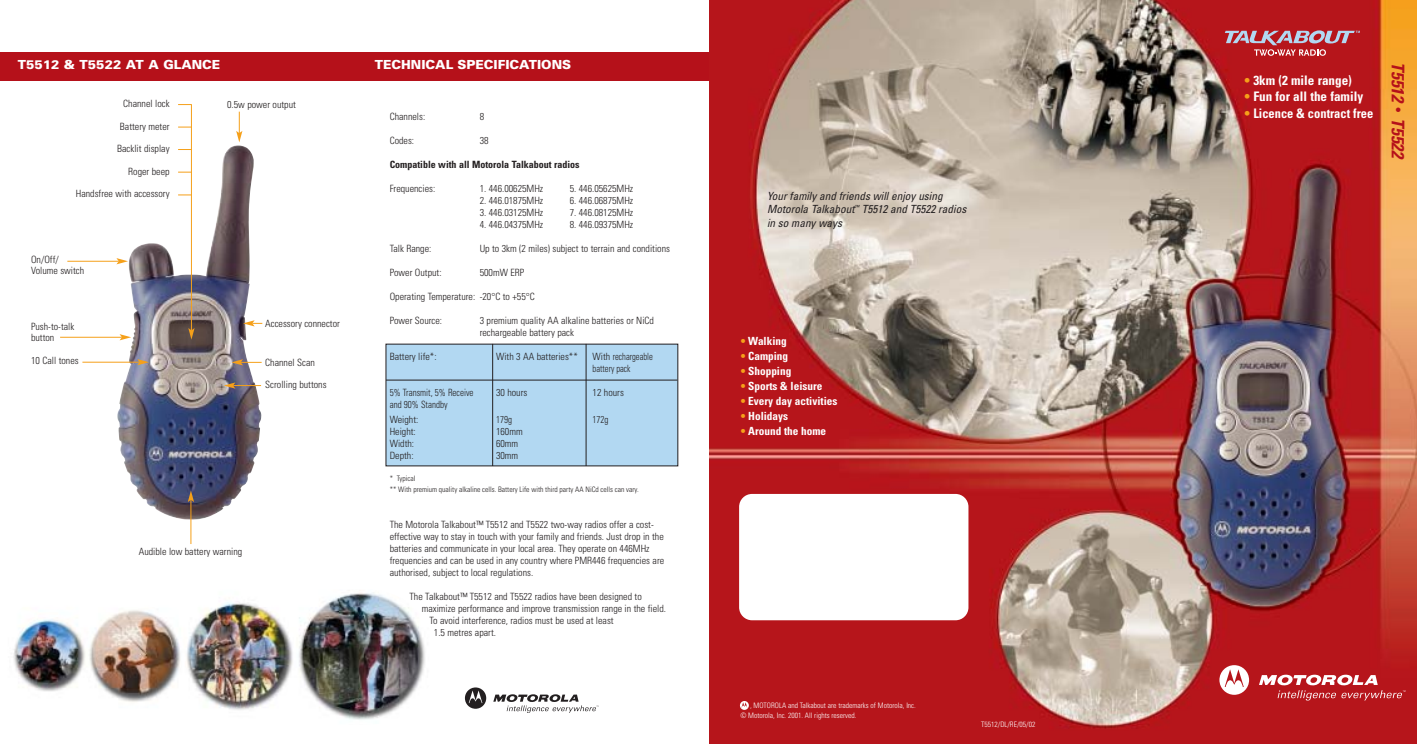
<style>
.page{position:relative;width:1417px;height:744px;background:#fff}
.page>*{position:absolute;margin:0;border:0;box-sizing:border-box;transform-origin:0 0}
.t1{font:italic 700 condensed 17.5px "Univers";color:#b5111a}
.t2{font:700 condensed 13.12px "Univers";color:#fff}
.t3{font:700 condensed 13.12px "Univers";color:#fff;scale:.95 1}
.t4{font:900 12.5px "Univers";color:#fff}
.t5{font:italic condensed 11.25px/13.5px "Univers";color:#231f20}
.t6{font:700 condensed 11.25px "Univers";color:#fff}
.t7{font:300 condensed 10px/12px "Univers";color:#231f20}
.t8{font:300 condensed 10px/15.5px "Univers";color:#231f20;scale:.9 1}
.t9{font:700 condensed 10px "Univers";color:#231f20}
.t10{font:300 condensed 7.5px/9.5px "Univers";color:#fff}
.t11{font:300 condensed 7.5px/10.8px "Univers";color:#231f20}
.s1{color:#f5a01a}
.s2{font-weight:300;font-style:normal;font-size:12.5px}
</style>
<div class="page">
<div style="left:386px;top:344px;width:291px;height:122px;background:#b2d8f2"></div>
<div style="left:0;top:52px;width:714px;height:29px;background:#b5111a"></div>
<img style="left:709px;top:0;width:707px;height:744px">
<svg style="left:1219px;top:665px;width:29px;height:30px"></svg>
<svg style="left:1258px;top:674px;width:147px;height:26px;background:#c74e53"></svg>
<svg style="left:1224px;top:30px;width:135px;height:26px;background:#b8535e"></svg>
<img style="left:117px;top:145px;width:144px;height:375px">
<div style="left:739px;top:494px;width:229px;height:126px;background:#fff;border-radius:13px"></div>
<hr style="left:191px;top:500px;width:1px;height:44px;background:#f5a01a">
<svg style="left:188px;top:490px;width:6px;height:12px"></svg>
<hr style="left:386px;top:380px;width:291px;height:1px;background:#231f20">
<hr style="left:492px;top:344px;width:1px;height:122px;background:#231f20">
<hr style="left:585px;top:344px;width:1px;height:122px;background:#231f20">
<svg style="left:465px;top:687px;width:21px;height:22px"></svg>
<svg style="left:493px;top:694px;width:105px;height:19px"></svg>
<img style="left:0;top:589px;width:435px;height:135px;border-radius:67px">
<hr style="left:82px;top:362px;width:57px;height:1px;background:#f5a01a">
<svg style="left:137px;top:359px;width:12px;height:6px"></svg>
<hr style="left:60px;top:337px;width:62px;height:1px;background:#f5a01a">
<svg style="left:120px;top:334px;width:11px;height:6px"></svg>
<hr style="left:67px;top:261px;width:52px;height:1px;background:#f5a01a">
<svg style="left:116px;top:258px;width:12px;height:6px"></svg>
<hr style="left:191px;top:104px;width:1px;height:226px;background:#f5a01a">
<svg style="left:188px;top:328px;width:6px;height:12px"></svg>
<svg style="left:236px;top:112px;width:6px;height:30px"></svg>
<svg style="left:243px;top:320px;width:19px;height:6px"></svg>
<svg style="left:231px;top:359px;width:31px;height:6px"></svg>
<svg style="left:224px;top:382px;width:37px;height:7px"></svg>
<div style="left:70px;top:99px;width:101px;height:136px;background:#fff"></div>
<svg style="left:178px;top:195px;width:13px;height:1px"></svg>
<svg style="left:178px;top:172px;width:13px;height:1px"></svg>
<svg style="left:178px;top:149px;width:13px;height:1px"></svg>
<svg style="left:178px;top:127px;width:13px;height:1px"></svg>
<svg style="left:178px;top:104px;width:13px;height:1px"></svg>
<svg style="left:740px;top:701px;width:8px;height:9px"></svg>
<p class="t4" style="left:18px;top:60px;width:204px">T5512 &amp; T5522 AT A GLANCE</p>
<p class="t4" style="left:375px;top:60px;width:198px">TECHNICAL SPECIFICATIONS</p>
<p class="t7" style="left:123px;top:99px;width:48px">Channel lock</p>
<p class="t7" style="left:120px;top:121px;width:51px">Battery meter</p>
<p class="t7" style="left:117px;top:144px;width:54px">Backlit display</p>
<p class="t7" style="left:128px;top:166px;width:43px">Roger beep</p>
<p class="t7" style="left:76px;top:189px;width:95px">Handsfree with accessory</p>
<p class="t7" style="left:31px;top:254px;width:55px;line-height:11.2px">On/Off/<br>Volume switch</p>
<p class="t7" style="left:31px;top:322px;width:45px;line-height:11.2px">Push-to-talk button</p>
<p class="t7" style="left:31px;top:355px;width:49px">10 Call tones</p>
<p class="t7" style="left:227px;top:99px;width:70px">0.5w power output</p>
<p class="t7" style="left:265px;top:318px;width:76px">Accessory connector</p>
<p class="t7" style="left:265px;top:357px;width:51px">Channel Scan</p>
<p class="t7" style="left:265px;top:380px;width:63px">Scrolling buttons</p>
<p class="t7" style="left:139px;top:546px;width:105px">Audible low battery warning</p>
<p class="t7" style="left:389px;top:111px;width:37px">Channels:</p>
<p class="t7" style="left:479px;top:111px;width:6px">8</p>
<p class="t7" style="left:389px;top:135px;width:26px">Codes:</p>
<p class="t7" style="left:479px;top:135px;width:10px">38</p>
<p class="t9" style="left:389px;top:160px;width:191px">Compatible with all Motorola Talkabout radios</p>
<p class="t7" style="left:389px;top:183px;width:47px">Frequencies:</p>
<p class="t7" style="left:479px;top:183px;width:65px">1. 446.00625MHz</p>
<p class="t7" style="left:569px;top:183px;width:65px">5. 446.05625MHz</p>
<p class="t7" style="left:479px;top:195px;width:65px">2. 446.01875MHz</p>
<p class="t7" style="left:569px;top:195px;width:65px">6. 446.06875MHz</p>
<p class="t7" style="left:479px;top:207px;width:65px">3. 446.03125MHz</p>
<p class="t7" style="left:569px;top:207px;width:65px">7. 446.08125MHz</p>
<p class="t7" style="left:479px;top:219px;width:65px">4. 446.04375MHz</p>
<p class="t7" style="left:569px;top:219px;width:65px">8. 446.09375MHz</p>
<p class="t7" style="left:389px;top:243px;width:43px">Talk Range:</p>
<p class="t7" style="left:479px;top:243px;width:192px">Up to 3km (2 miles) subject to terrain and conditions</p>
<p class="t7" style="left:389px;top:267px;width:53px">Power Output:</p>
<p class="t7" style="left:479px;top:267px;width:46px">500mW ERP</p>
<p class="t7" style="left:389px;top:291px;width:147px">Operating Temperature: -20°C to +55°C</p>
<p class="t7" style="left:389px;top:315px;width:54px">Power Source:</p>
<p class="t7" style="left:479px;top:315px;width:176px">3 premium quality AA alkaline batteries or NiCd rechargeable battery pack</p>
<p class="t7" style="left:389px;top:351px;width:48px">Battery life*:</p>
<p class="t7" style="left:496px;top:351px;width:83px">With 3 AA batteries**</p>
<p class="t7" style="left:592px;top:351px;width:62px">With rechargeable battery pack</p>
<p class="t8" style="left:389px;top:385px;width:95px">5% Transmit, 5% Receive</p>
<p class="t7" style="left:496px;top:387px;width:33px">30 hours</p>
<p class="t7" style="left:592px;top:387px;width:33px">12 hours</p>
<p class="t8" style="left:389px;top:397px;width:66px">and 90% Standby<br>Weight:</p>
<p class="t8" style="left:496px;top:413px;width:19px">179g</p>
<p class="t8" style="left:592px;top:413px;width:19px">172g</p>
<p class="t7" style="left:389px;top:427px;width:28px">Height:</p>
<p class="t7" style="left:496px;top:427px;width:28px">160mm</p>
<p class="t7" style="left:389px;top:439px;width:26px">Width:</p>
<p class="t7" style="left:496px;top:439px;width:24px">60mm</p>
<p class="t7" style="left:389px;top:451px;width:25px">Depth:</p>
<p class="t7" style="left:496px;top:451px;width:24px">30mm</p>
<p class="t11" style="left:389px;top:474px;width:251px">* Typical<br>** With premium quality alkaline cells. Battery Life with third party AA NiCd cells can vary.</p>
<p class="t7" style="left:389px;top:520px;width:276px">The Motorola Talkabout™ T5512 and T5522 two-way radios offer a cost&shy;effective way to stay in touch with your family and friends. Just drop in the batteries and communicate in your local area. They operate on 446MHz frequencies and can be used in any country where PMR446 frequencies are authorised, subject to local regulations.</p>
<p class="t7" style="left:409px;top:592px;width:234px">The Talkabout™ T5512 and T5522 radios have been designed to</p>
<p class="t7" style="left:421px;top:604px;width:246px">maximize performance and improve transmission range in the field.</p>
<p class="t7" style="left:429px;top:616px;width:186px">To avoid interference, radios must be used at least</p>
<p class="t7" style="left:434px;top:628px;width:64px">1.5 metres apart.</p>
<p class="t5" style="left:767px;top:190px;width:201px">Your family and friends will enjoy using<br>Motorola Talkabout<sup>™</sup> T5512 and T5522 radios in so many ways</p>
<p class="t6" style="left:740px;top:337px;width:48px"><span class="s1">•</span> Walking</p>
<p class="t6" style="left:740px;top:352px;width:49px"><span class="s1">•</span> Camping</p>
<p class="t6" style="left:740px;top:367px;width:52px"><span class="s1">•</span> Shopping</p>
<p class="t6" style="left:740px;top:382px;width:83px"><span class="s1">•</span> Sports &amp; leisure</p>
<p class="t6" style="left:740px;top:397px;width:98px"><span class="s1">•</span> Every day activities</p>
<p class="t6" style="left:740px;top:412px;width:49px"><span class="s1">•</span> Holidays</p>
<p class="t6" style="left:740px;top:427px;width:87px"><span class="s1">•</span> Around the home</p>
<p class="t10" style="left:740px;top:701px;width:177px;text-indent:10px">, MOTOROLA and Talkabout are trademarks of Motorola, Inc. © Motorola, Inc. 2001. All rights reserved.</p>
<p class="t10" style="left:981px;top:720px;width:56px">T5512/DL/RE/05/02</p>
<h2 class="t2" style="left:1244px;top:76px;width:109px"><span class="s1">•</span> 3km (2 mile range)</h2>
<h2 class="t2" style="left:1244px;top:92px;width:120px"><span class="s1">•</span> Fun for all the family</h2>
<h2 class="t3" style="left:1244px;top:108px;width:137px"><span class="s1">•</span> Licence &amp; contract free</h2>
<h1 class="t1" style="left:1404px;top:62px;width:99px;rotate:90deg">T5512 <span class="s2">•</span> T5522</h1>
</div>
